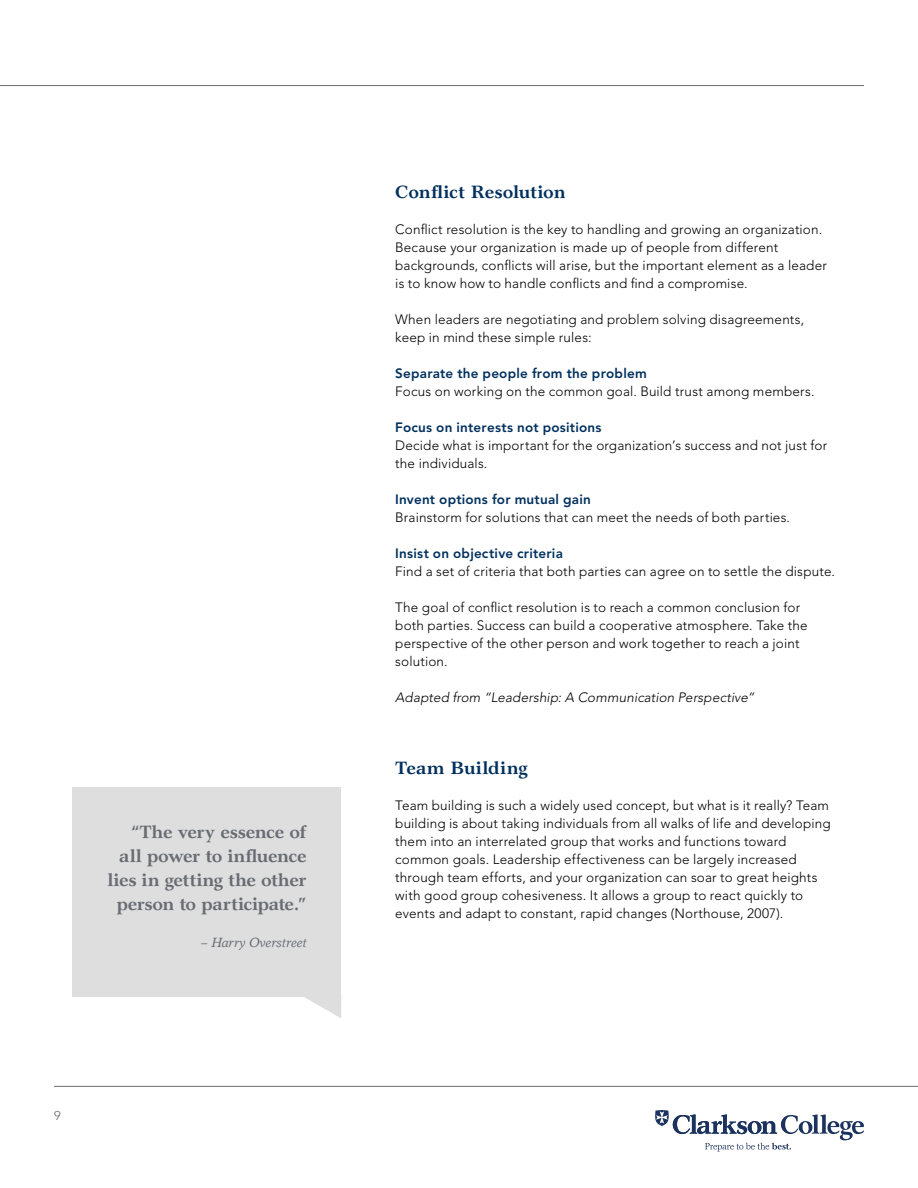
<style>
.page{position:relative;width:918px;height:1188px;background:#fff}
.page>*{position:absolute;margin:0;border:0;box-sizing:border-box;transform-origin:0 0}
.t1{font:700 18px/24px "Garth Graphic Std";letter-spacing:-.03em;color:#696b73;text-align:right}
.t2{font:700 18px "Garth Graphic Std";letter-spacing:-.005em;color:#00305e}
.t3{font:300 13.5px/18px "Avenir LT Std";letter-spacing:.015em;color:#000}
.t4{font:800 13.5px "Avenir LT Std";letter-spacing:.015em;color:#00305e}
.t5{font:italic 300 13.5px "Avenir LT Std";letter-spacing:.01em;color:#000}
.t6{font:italic 13.5px "Garth Graphic Std";letter-spacing:-.01em;color:#696b73}
.t7{font:300 12.75px "Avenir LT Std";color:#696b73}
</style>
<div class="page">
<hr style="left:54px;top:1086px;width:864px;height:1px;background:#696b73">
<svg style="left:655px;top:1110px;width:209px;height:42px"></svg>
<hr style="left:0;top:85px;width:864px;height:1px;background:#696b73">
<div style="left:72px;top:787px;width:269px;height:210px;background:#dddedd"></div>
<svg style="left:305px;top:997px;width:36px;height:21px"></svg>
<h1 class="t1" style="left:108px;top:820px;width:201px">“The very essence of all power to influence lies in getting the other person to participate.”</h1>
<p class="t6" style="left:201px;top:935px;width:107px">– Harry Overstreet</p>
<p class="t7" style="left:54px;top:1108px;width:8px">9</p>
<h1 class="t2" style="left:395px;top:181px;width:172px">Conflict Resolution</h1>
<p class="t3" style="left:395px;top:220px;width:433px">Conflict resolution is the key to handling and growing an organization.<br>Because your organization is made up of people from different backgrounds, conflicts will arise, but the important element as a leader is to know how to handle conflicts and find a compromise.</p>
<p class="t3" style="left:395px;top:310px;width:411px">When leaders are negotiating and problem solving disagreements, keep in mind these simple rules:</p>
<p class="t4" style="left:395px;top:365px;width:253px">Separate the people from the problem</p>
<p class="t3" style="left:395px;top:382px;width:421px">Focus on working on the common goal. Build trust among members.</p>
<p class="t4" style="left:395px;top:419px;width:208px">Focus on interests not positions</p>
<p class="t3" style="left:395px;top:436px;width:434px">Decide what is important for the organization’s success and not just for the individuals.</p>
<p class="t4" style="left:395px;top:491px;width:197px">Invent options for mutual gain</p>
<p class="t3" style="left:395px;top:508px;width:396px">Brainstorm for solutions that can meet the needs of both parties.</p>
<p class="t4" style="left:395px;top:545px;width:169px">Insist on objective criteria</p>
<p class="t3" style="left:395px;top:562px;width:441px">Find a set of criteria that both parties can agree on to settle the dispute.</p>
<p class="t3" style="left:395px;top:598px;width:414px">The goal of conflict resolution is to reach a common conclusion for both parties. Success can build a cooperative atmosphere. Take the perspective of the other person and work together to reach a joint solution.</p>
<p class="t5" style="left:395px;top:689px;width:361px">Adapted from “Leadership: A Communication Perspective”</p>
<h1 class="t2" style="left:395px;top:757px;width:134px">Team Building</h1>
<p class="t3" style="left:395px;top:796px;width:437px">Team building is such a widely used concept, but what is it really? Team building is about taking individuals from all walks of life and developing them into an interrelated group that works and functions toward common goals. Leadership effectiveness can be largely increased through team efforts, and your organization can soar to great heights with good group cohesiveness. It allows a group to react quickly to events and adapt to constant, rapid changes (Northouse, 2007).</p>
</div>
